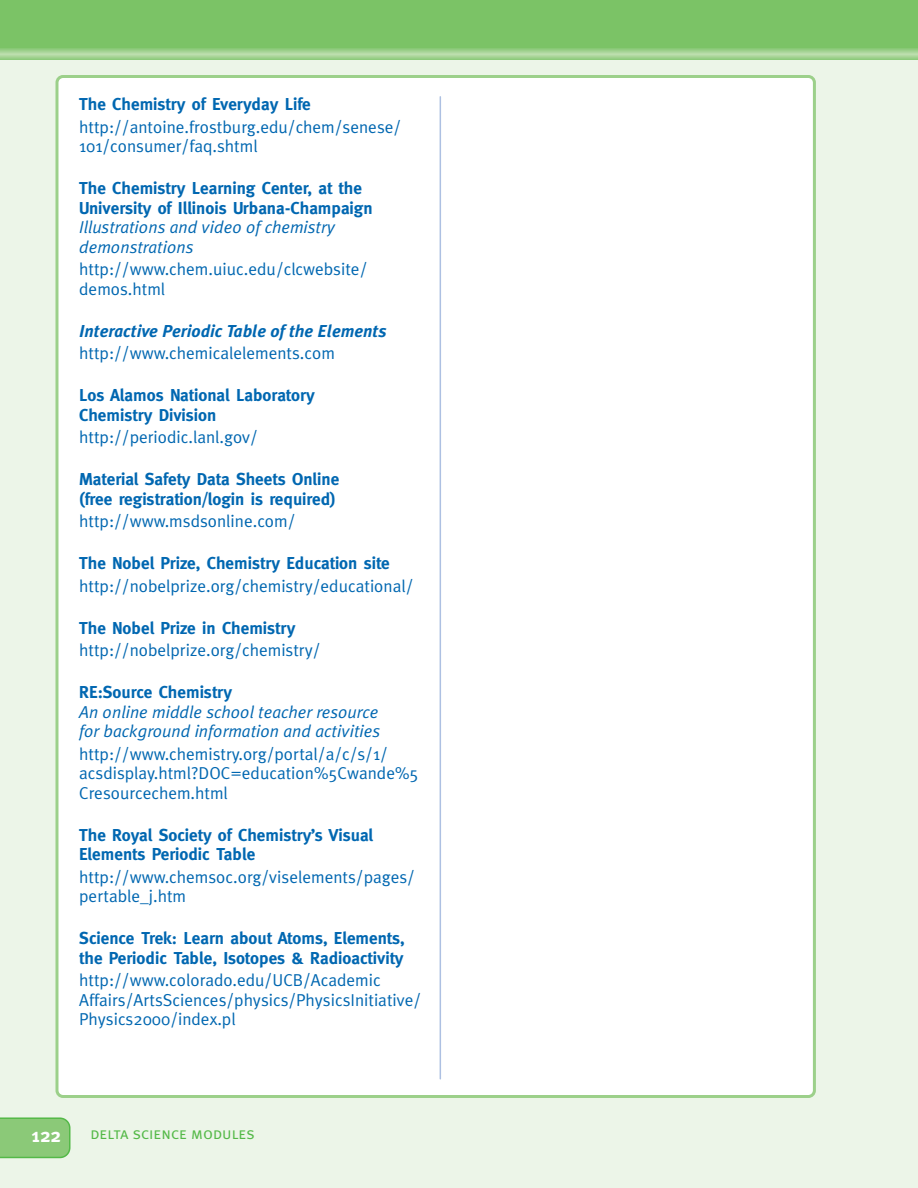
<style>
.page{position:relative;width:918px;height:1188px;background:#ecf5e8}
.page>*{position:absolute;margin:0;border:0;box-sizing:border-box;transform-origin:0 0}
.t1{font:700 19.5px "Meta";color:#fff}
.t2{font:17.25px/19.5px "Meta Plus Normal";color:#0067b1}
.t3{font:700 17.25px/19.5px "Meta";color:#0067b1}
.t4{font:italic 17.25px/19.5px "Meta Plus Normal";color:#0067b1}
.t5{font:italic 700 17.25px "Meta Plus";color:#0067b1}
.t6{font:16.5px "Meta Plus Normal Caps";color:#54b948}
</style>
<div class="page">
<div style="left:55px;top:75px;width:761px;height:1023px;background:#fff"></div>
<hr style="left:440px;top:97px;width:1px;height:982px;background:#adc0e2">
<svg style="left:0;top:1117px;width:70px;height:41px;background:#88c876"></svg>
<div style="left:0;top:0;width:918px;height:58px;background:#7bc366"></div>
<div style="left:0;top:49px;width:918px;height:10px;background:#91cb80"></div>
<div style="left:0;top:50px;width:918px;height:8px;background:#9bcf8a"></div>
<div style="left:0;top:51px;width:918px;height:6px;background:#a4d394"></div>
<hr style="left:0;top:52px;width:918px;height:4px;background:#add79e">
<hr style="left:0;top:53px;width:918px;height:2px;background:#b8dca8">
<hr style="left:0;top:54px;width:918px;height:1px;background:#bcdeae">
<p class="t3" style="left:79px;top:97px;width:233px">The Chemistry of Everyday Life</p>
<p class="t2" style="left:79px;top:120px;width:324px">http://antoine.frostburg.edu/chem/senese/<br>101/consumer/faq.shtml</p>
<p class="t3" style="left:79px;top:181px;width:295px">The Chemistry Learning Center, at the<br>University of Illinois Urbana-Champaign</p>
<p class="t4" style="left:79px;top:220px;width:257px">Illustrations and video of chemistry demonstrations</p>
<p class="t2" style="left:79px;top:262px;width:290px">http://www.chem.uiuc.edu/clcwebsite/ demos.html</p>
<p class="t5" style="left:79px;top:324px;width:309px">Interactive Periodic Table of the Elements</p>
<p class="t2" style="left:79px;top:346px;width:257px">http://www.chemicalelements.com</p>
<p class="t3" style="left:79px;top:388px;width:237px">Los Alamos National Laboratory<br>Chemistry Division</p>
<p class="t2" style="left:79px;top:430px;width:180px">http://periodic.lanl.gov/</p>
<p class="t3" style="left:79px;top:472px;width:262px">Material Safety Data Sheets Online (free registration/login is required)</p>
<p class="t2" style="left:79px;top:514px;width:218px">http://www.msdsonline.com/</p>
<p class="t3" style="left:79px;top:556px;width:312px">The Nobel Prize, Chemistry Education site</p>
<p class="t2" style="left:79px;top:579px;width:336px">http://nobelprize.org/chemistry/educational/</p>
<p class="t3" style="left:79px;top:621px;width:218px">The Nobel Prize in Chemistry</p>
<p class="t2" style="left:79px;top:643px;width:243px">http://nobelprize.org/chemistry/</p>
<p class="t3" style="left:79px;top:685px;width:154px">RE:Source Chemistry</p>
<p class="t4" style="left:79px;top:704px;width:302px">An online middle school teacher resource for background information and activities</p>
<p class="t2" style="left:79px;top:747px;width:341px">http://www.chemistry.org/portal/a/c/s/1/ acsdisplay.html?DOC=education%5Cwande%5<br>Cresourcechem.html</p>
<p class="t3" style="left:79px;top:828px;width:296px">The Royal Society of Chemistry’s Visual<br>Elements Periodic Table</p>
<p class="t2" style="left:79px;top:870px;width:337px">http://www.chemsoc.org/viselements/pages/ pertable_j.htm</p>
<p class="t3" style="left:79px;top:931px;width:327px">Science Trek: Learn about Atoms, Elements, the Periodic Table, Isotopes &amp; Radioactivity</p>
<p class="t2" style="left:79px;top:973px;width:344px">http://www.colorado.edu/UCB/Academic<br>Affairs/ArtsSciences/physics/PhysicsInitiative/<br>Physics2000/index.pl</p>
<p class="t1" style="left:31px;top:1128px;width:31px">122</p>
<p class="t6" style="left:90px;top:1124px;width:166px">delta science modules</p>
</div>
